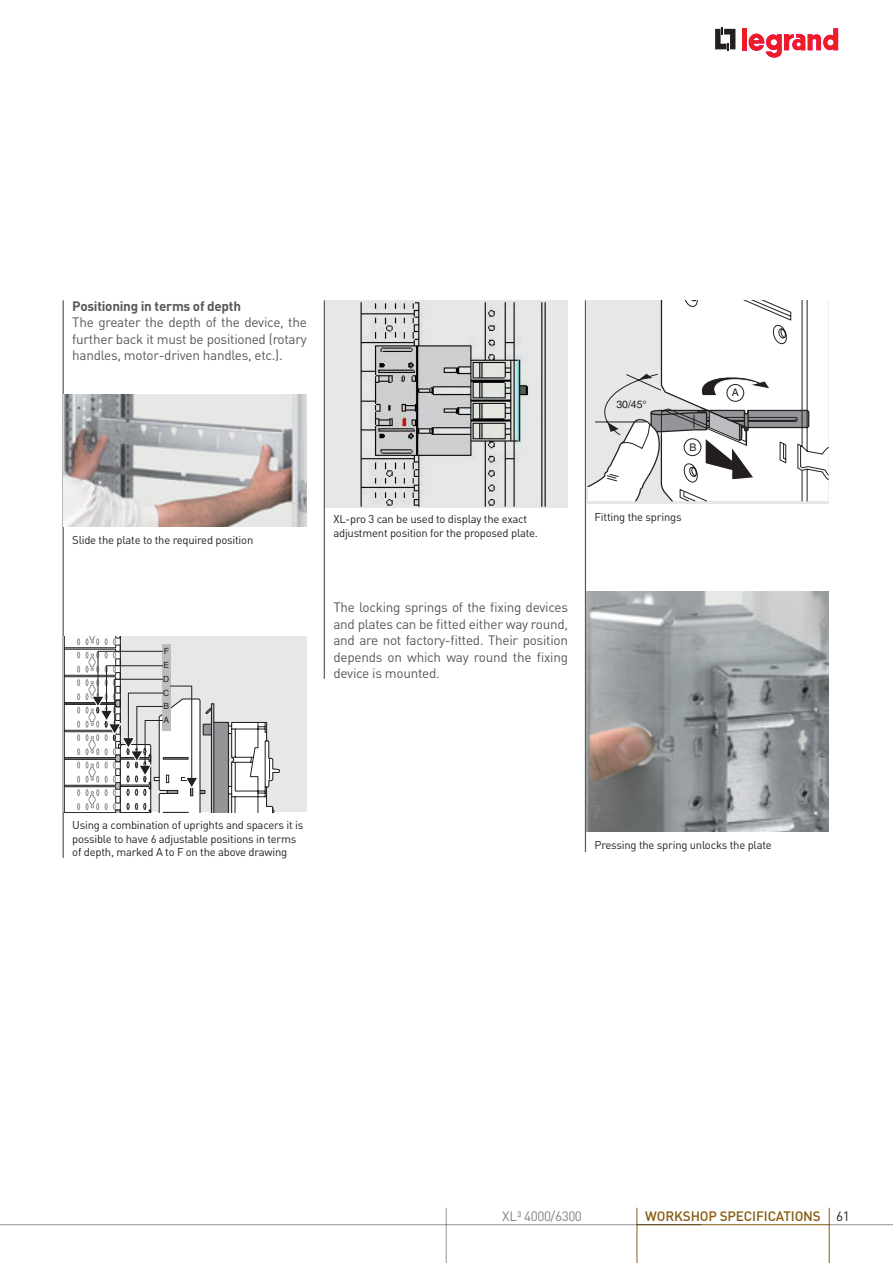
<style>
.page{position:relative;width:893px;height:1263px;background:#fff}
.page>*{position:absolute;margin:0;border:0;box-sizing:border-box;transform-origin:0 0}
.t1{font:13.5px/16.5px "DIN Pro";letter-spacing:-.02em;color:#57585a;text-align:justify}
.t2{font:700 13.5px "DIN Pro";letter-spacing:-.02em;color:#57585a}
.t3{font:500 13.5px "DIN Pro";letter-spacing:-.01em;color:#855b0f}
.t4{font:13.5px "DIN Pro";letter-spacing:-.03em;color:#808285}
.t5{font:11.25px/13.5px "DIN Pro";letter-spacing:-.02em;color:#231f20}
.t6{font:10.5px "Helvetica";color:#231f20}
.t7{font:8.55px/13.8px "Helvetica";color:#231f20;text-align:justify}
.s1{font-weight:400;color:#231f20}
</style>
<div class="page">
<svg style="left:715px;top:27px;width:20px;height:24px"></svg>
<div style="left:742px;top:28px;width:5px;height:22px;background:#ee1d23"></div>
<svg style="left:749px;top:28px;width:89px;height:30px"></svg>
<img style="left:325px;top:300px;width:243px;height:208px">
<hr style="left:63px;top:300px;width:1px;height:558px;background:#57585a">
<hr style="left:324px;top:300px;width:1px;height:379px;background:#57585a">
<hr style="left:585px;top:300px;width:1px;height:552px;background:#57585a">
<img style="left:64px;top:395px;width:243px;height:132px">
<svg style="left:587px;top:300px;width:242px;height:202px"></svg>
<img style="left:586px;top:592px;width:243px;height:239px">
<div style="left:64px;top:636px;width:243px;height:176px;background:#e5e8e5"></div>
<svg style="left:64px;top:636px;width:216px;height:177px"></svg>
<hr style="left:829px;top:1208px;width:1px;height:55px;background:#855b0f">
<hr style="left:637px;top:1208px;width:1px;height:55px;background:#855b0f">
<hr style="left:829px;top:1224px;width:64px;height:1px;background:#939598">
<hr style="left:446px;top:1208px;width:1px;height:55px;background:#939598">
<hr style="left:637px;top:1224px;width:192px;height:1px;background:#855b0f">
<hr style="left:0;top:1224px;width:702px;height:1px;background:#939598">
<p class="t2" style="left:72px;top:297px;width:170px">Positioning in terms of depth</p>
<p class="t1" style="left:72px;top:314px;width:236px">The greater the depth of the device, the further back it must be positioned (rotary handles, motor-driven handles, etc.).</p>
<p class="t5" style="left:72px;top:532px;width:183px">Slide the plate to the required position</p>
<p class="t7" style="left:163px;top:645px;width:8px">F E D C B A</p>
<p class="t5" style="left:333px;top:512px;width:206px">XL-pro 3 can be used to display the exact adjustment position for the proposed plate.</p>
<p class="t1" style="left:333px;top:599px;width:236px">The locking springs of the fixing devices and plates can be fitted either way round, and are not factory-fitted. Their position depends on which way round the fixing device is mounted.</p>
<p class="t6" style="left:616px;top:398px;width:32px">30/45°</p>
<p class="t6" style="left:689px;top:441px;width:9px">B</p>
<p class="t5" style="left:595px;top:509px;width:88px">Fitting the springs</p>
<p class="t6" style="left:732px;top:386px;width:9px">A</p>
<p class="t5" style="left:72px;top:818px;width:233px">Using a combination of uprights and spacers it is possible to have 6 adjustable positions in terms of depth, marked A to F on the above drawing</p>
<p class="t5" style="left:595px;top:837px;width:179px">Pressing the spring unlocks the plate</p>
<p class="t4" style="left:502px;top:1207px;width:81px">XL³ 4000/6300</p>
<p class="t3" style="left:645px;top:1207px;width:206px">WORKSHOP SPECIFICATIONS <span class="s1">61</span></p>
</div>
